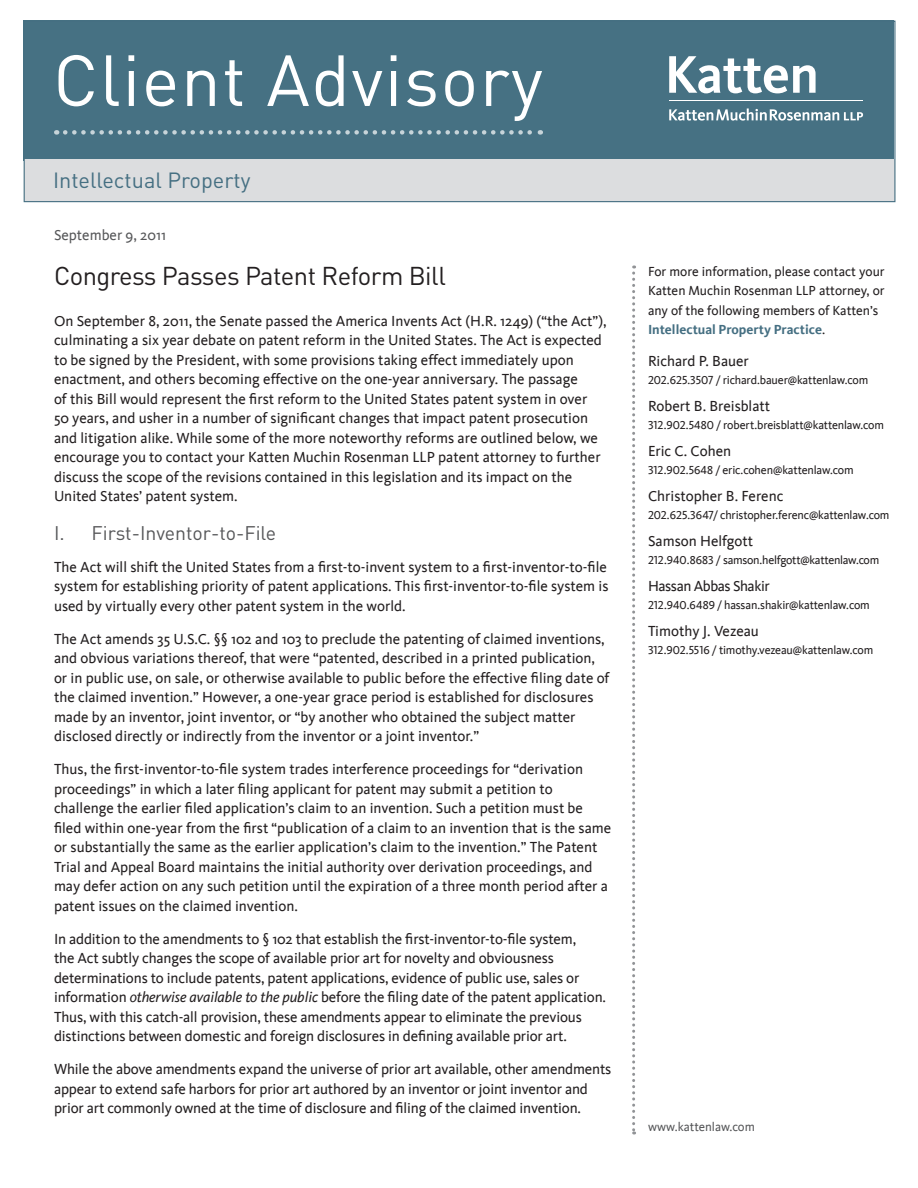
<style>
.page{position:relative;width:918px;height:1188px;background:#fff}
.page>*{position:absolute;margin:0;border:0;box-sizing:border-box;transform-origin:0 0}
.t1{font:71.1px "DINOT";letter-spacing:.02em;color:#fff}
.t2{font:25.5px "DINOT";letter-spacing:-.02em;color:#231f20}
.t3{font:21.75px "DINOT";color:#456f82}
.SubHeads{font:19.5px "DINOT";color:#57585a}
.t4{font:15px/19.5px "Kievit";color:#231f20}
.t5{font:15px "Kievit";letter-spacing:-.03em;color:#231f20}
.SubHeads-2{font:15px "Kievit";color:#57585a}
.t6{font:13.5px/19.5px "Kievit";color:#231f20}
.t7{font:12.75px "Kievit";color:#57585a}
.t8{font:12px "Kievit";letter-spacing:-.015em;color:#231f20}
.s1{font-style:italic}
.s2{font-weight:700;color:#456f82}
.s3{font-family:"Kievit Book SC"}
</style>
<div class="page">
<svg style="left:632px;top:266px;width:3px;height:868px"></svg>
<div style="left:24px;top:21px;width:870px;height:140px;background:#467183"></div>
<div style="left:24px;top:160px;width:871px;height:42px;background:#dcdddf"></div>
<svg style="left:65px;top:130px;width:476px;height:5px"></svg>
<svg style="left:669px;top:56px;width:147px;height:37px"></svg>
<hr style="left:669px;top:101px;width:194px;height:1px;background:#fff">
<svg style="left:669px;top:108px;width:194px;height:13px"></svg>
<div style="left:24px;top:21px;width:872px;height:181px;border:1px solid #456f82"></div>
<p class="t1" style="left:53px;top:32px;width:491px">Client Advisory</p>
<p class="t3" style="left:53px;top:165px;width:199px">Intellectual Property</p>
<p class="SubHeads-2" style="left:54px;top:226px;width:114px">September 9, 2011</p>
<p class="t2" style="left:54px;top:259px;width:393px">Congress Passes Patent Reform Bill</p>
<p class="t4" style="left:54px;top:311px;width:554px">On September 8, 2011, the Senate passed the America Invents Act (H.R. 1249) (“the Act”), culminating a six year debate on patent reform in the United States. The Act is expected to be signed by the President, with some provisions taking effect immediately upon enactment, and others becoming effective on the one-year anniversary. The passage<br>of this Bill would represent the first reform to the United States patent system in over<br>50 years, and usher in a number of significant changes that impact patent prosecution and litigation alike. While some of the more noteworthy reforms are outlined below, we encourage you to contact your Katten Muchin Rosenman LLP patent attorney to further discuss the scope of the revisions contained in this legislation and its impact on the United States’ patent system.</p>
<p class="SubHeads" style="left:54px;top:520px;width:224px">I. First-Inventor-to-File</p>
<p class="t4" style="left:54px;top:557px;width:556px;text-align:justify">The Act will shift the United States from a first-to-invent system to a first-inventor-to-file system for establishing priority of patent applications. This first-inventor-to-file system is used by virtually every other patent system in the world.</p>
<p class="t4" style="left:54px;top:629px;width:557px">The Act amends 35 U.S.C. §§ 102 and 103 to preclude the patenting of claimed inventions, and obvious variations thereof, that were “patented, described in a printed publication, or in public use, on sale, or otherwise available to public before the effective filing date of the claimed invention.” However, a one-year grace period is established for disclosures made by an inventor, joint inventor, or “by another who obtained the subject matter disclosed directly or indirectly from the inventor or a joint inventor.”</p>
<p class="t4" style="left:54px;top:760px;width:559px">Thus, the first-inventor-to-file system trades interference proceedings for “derivation proceedings” in which a later filing applicant for patent may submit a petition to challenge the earlier filed application’s claim to an invention. Such a petition must be filed within one-year from the first “publication of a claim to an invention that is the same or substantially the same as the earlier application’s claim to the invention.” The Patent Trial and Appeal Board maintains the initial authority over derivation proceedings, and may defer action on any such petition until the expiration of a three month period after a patent issues on the claimed invention.</p>
<p class="t4" style="left:54px;top:929px;width:554px">In addition to the amendments to § 102 that establish the first-inventor-to-file system,<br>the Act subtly changes the scope of available prior art for novelty and obviousness determinations to include patents, patent applications, evidence of public use, sales or information <span class="s1">otherwise available to the public</span> before the filing date of the patent application.<br>Thus, with this catch-all provision, these amendments appear to eliminate the previous distinctions between domestic and foreign disclosures in defining available prior art.</p>
<p class="t4" style="left:54px;top:1060px;width:559px">While the above amendments expand the universe of prior art available, other amendments appear to extend safe harbors for prior art authored by an inventor or joint inventor and prior art commonly owned at the time of disclosure and filing of the claimed invention.</p>
<p class="t6" style="left:648px;top:261px;width:238px">For more information, please contact your Katten Muchin Rosenman LLP attorney, or any of the following members of Katten’s <span class="s2">Intellectual Property Practice</span>.</p>
<p class="t4" style="left:648px;top:351px;width:102px">Richard P. Bauer</p>
<p class="t8" style="left:648px;top:373px;width:222px"><span class="s3">202.625.3507</span> / richard.bauer@kattenlaw.com</p>
<p class="t4" style="left:648px;top:396px;width:124px">Robert B. Breisblatt</p>
<p class="t8" style="left:648px;top:418px;width:238px"><span class="s3">312.902.5480</span> / robert.breisblatt@kattenlaw.com</p>
<p class="t4" style="left:648px;top:441px;width:85px">Eric C. Cohen</p>
<p class="t8" style="left:648px;top:463px;width:207px"><span class="s3">312.902.5648</span> / eric.cohen@kattenlaw.com</p>
<p class="t4" style="left:648px;top:486px;width:137px">Christopher B. Ferenc</p>
<p class="t8" style="left:648px;top:508px;width:243px"><span class="s3">202.625.3647</span>/ christopher.ferenc@kattenlaw.com</p>
<p class="t4" style="left:648px;top:531px;width:107px">Samson Helfgott</p>
<p class="t8" style="left:648px;top:553px;width:233px"><span class="s3">212.940.8683</span> / samson.helfgott@kattenlaw.com</p>
<p class="t5" style="left:648px;top:577px;width:123px">Hassan Abbas Shakir</p>
<p class="t8" style="left:648px;top:598px;width:223px"><span class="s3">212.940.6489</span> / hassan.shakir@kattenlaw.com</p>
<p class="t4" style="left:648px;top:621px;width:112px">Timothy J. Vezeau</p>
<p class="t8" style="left:648px;top:643px;width:227px"><span class="s3">312.902.5516</span> / timothy.vezeau@kattenlaw.com</p>
<p class="t7" style="left:648px;top:1119px;width:108px">www.kattenlaw.com</p>
</div>
